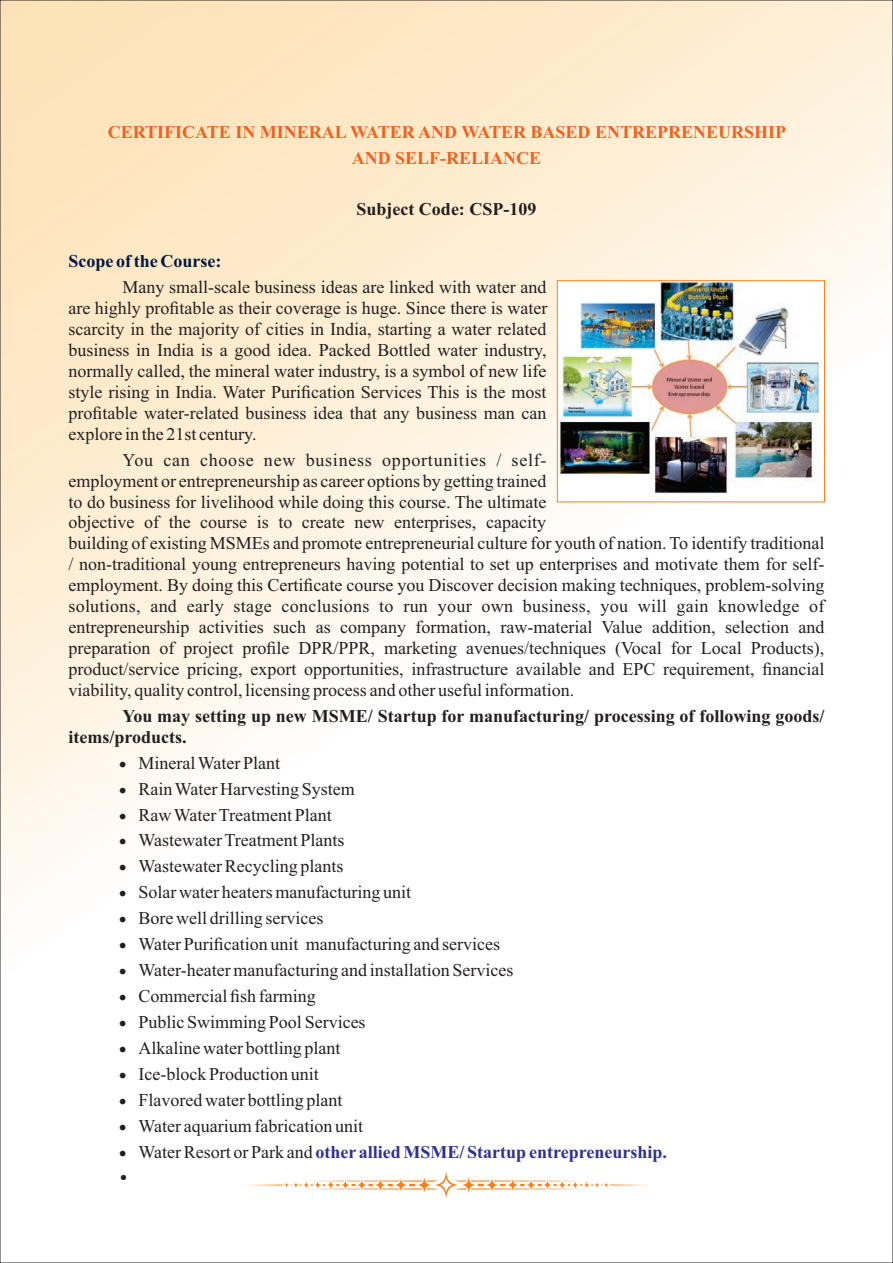
<style>
.page{position:relative;width:893px;height:1263px;background:#fff}
.page>*{position:absolute;margin:0;border:0;box-sizing:border-box;transform-origin:0 0}
.t1{font:18px/21px "Times New Roman";color:#231f20;text-align:justify}
.t2{font:700 18px/21px "Times New Roman";color:#231f20}
.t3{font:700 18px/26px "Times New Roman";color:#f26021;text-align:center}
.t4{font:700 18px "Times New Roman";color:#2e3092}
.t5{font:700 18px "Times New Roman";color:#021841}
.s1{color:#231f20}
.s2{font-weight:400;color:#231f20}
</style>
<div class="page">
<img style="left:559px;top:282px;width:264px;height:217px">
<div style="left:557px;top:280px;width:268px;height:222px;border:1px solid #f58220"></div>
<svg style="left:243px;top:1182px;width:49px;height:6px"></svg>
<svg style="left:293px;top:1181px;width:6px;height:8px"></svg>
<svg style="left:300px;top:1172px;width:293px;height:26px"></svg>
<svg style="left:601px;top:1182px;width:49px;height:6px"></svg>
<svg style="left:594px;top:1181px;width:6px;height:8px"></svg>
<svg style="left:583px;top:1181px;width:7px;height:8px"></svg>
<svg style="left:571px;top:1180px;width:8px;height:10px"></svg>
<svg style="left:558px;top:1180px;width:9px;height:10px"></svg>
<svg style="left:542px;top:1179px;width:11px;height:12px"></svg>
<svg style="left:525px;top:1178px;width:12px;height:13px"></svg>
<svg style="left:506px;top:1178px;width:13px;height:14px"></svg>
<svg style="left:485px;top:1177px;width:14px;height:16px"></svg>
<svg style="left:461px;top:1176px;width:16px;height:18px"></svg>
<p class="t3" style="left:108px;top:121px;width:680px">CERTIFICATE IN MINERAL WATER AND WATER BASED ENTREPRENEURSHIP<br>AND SELF-RELIANCE</p>
<p class="t2" style="left:356px;top:201px;width:181px">Subject Code: CSP-109</p>
<p class="t5" style="left:68px;top:255px;width:155px">Scope of the Course:</p>
<p class="t1" style="left:68px;top:278px;width:480px;text-indent:54px">Many small-scale business ideas are linked with water and are highly profitable as their coverage is huge. Since there is water scarcity in the majority of cities in India, starting a water related business in India is a good idea. Packed Bottled water industry, normally called, the mineral water industry, is a symbol of new life style rising in India. Water Purification Services This is the most profitable water-related business idea that any business man can explore in the 21st century.</p>
<p class="t1" style="left:68px;top:451px;width:758px;text-align:left;text-indent:54px">You can choose new business opportunities / self-<br>employment or entrepreneurship as career options by getting trained<br>to do business for livelihood while doing this course. The ultimate<br>objective of the course is to create new enterprises, capacity<br>building of existing MSMEs and promote entrepreneurial culture for youth of nation. To identify traditional / non-traditional young entrepreneurs having potential to set up enterprises and motivate them for self&shy;employment. By doing this Certificate course you Discover decision making techniques, problem-solving solutions, and early stage conclusions to run your own business, you will gain knowledge of entrepreneurship activities such as company formation, raw-material Value addition, selection and preparation of project profile DPR/PPR, marketing avenues/techniques (Vocal for Local Products), product/service pricing, export opportunities, infrastructure available and EPC requirement, financial viability, quality control, licensing process and other useful information.</p>
<p class="t2" style="left:68px;top:707px;width:757px;text-indent:54px">You may setting up new MSME/ Startup for manufacturing/ processing of following goods/ items/products.</p>
<p class="t1" style="left:119px;top:754px;width:163px">• Mineral Water Plant</p>
<p class="t1" style="left:119px;top:780px;width:237px">• Rain Water Harvesting System</p>
<p class="t1" style="left:119px;top:806px;width:214px">• Raw Water Treatment Plant</p>
<p class="t1" style="left:119px;top:832px;width:227px">• Wastewater Treatment Plants</p>
<p class="t1" style="left:119px;top:857px;width:226px">• Wastewater Recycling plants</p>
<p class="t1" style="left:119px;top:883px;width:294px">• Solar water heaters manufacturing unit</p>
<p class="t1" style="left:119px;top:909px;width:206px">• Bore well drilling services</p>
<p class="t1" style="left:119px;top:935px;width:382px">• Water Purification unit manufacturing and services</p>
<p class="t1" style="left:119px;top:961px;width:396px">• Water-heater manufacturing and installation Services</p>
<p class="t1" style="left:119px;top:987px;width:198px">• Commercial fish farming</p>
<p class="t1" style="left:119px;top:1013px;width:248px">• Public Swimming Pool Services</p>
<p class="t1" style="left:119px;top:1039px;width:223px">• Alkaline water bottling plant</p>
<p class="t1" style="left:119px;top:1065px;width:201px">• Ice-block Production unit</p>
<p class="t1" style="left:119px;top:1091px;width:225px">• Flavored water bottling plant</p>
<p class="t1" style="left:119px;top:1117px;width:246px">• Water aquarium fabrication unit</p>
<p class="t4" style="left:119px;top:1145px;width:549px"><span class="s1">•</span> <span class="s2">Water Resort or Park and</span> other allied MSME/ Startup entrepreneurship.</p>
</div>
